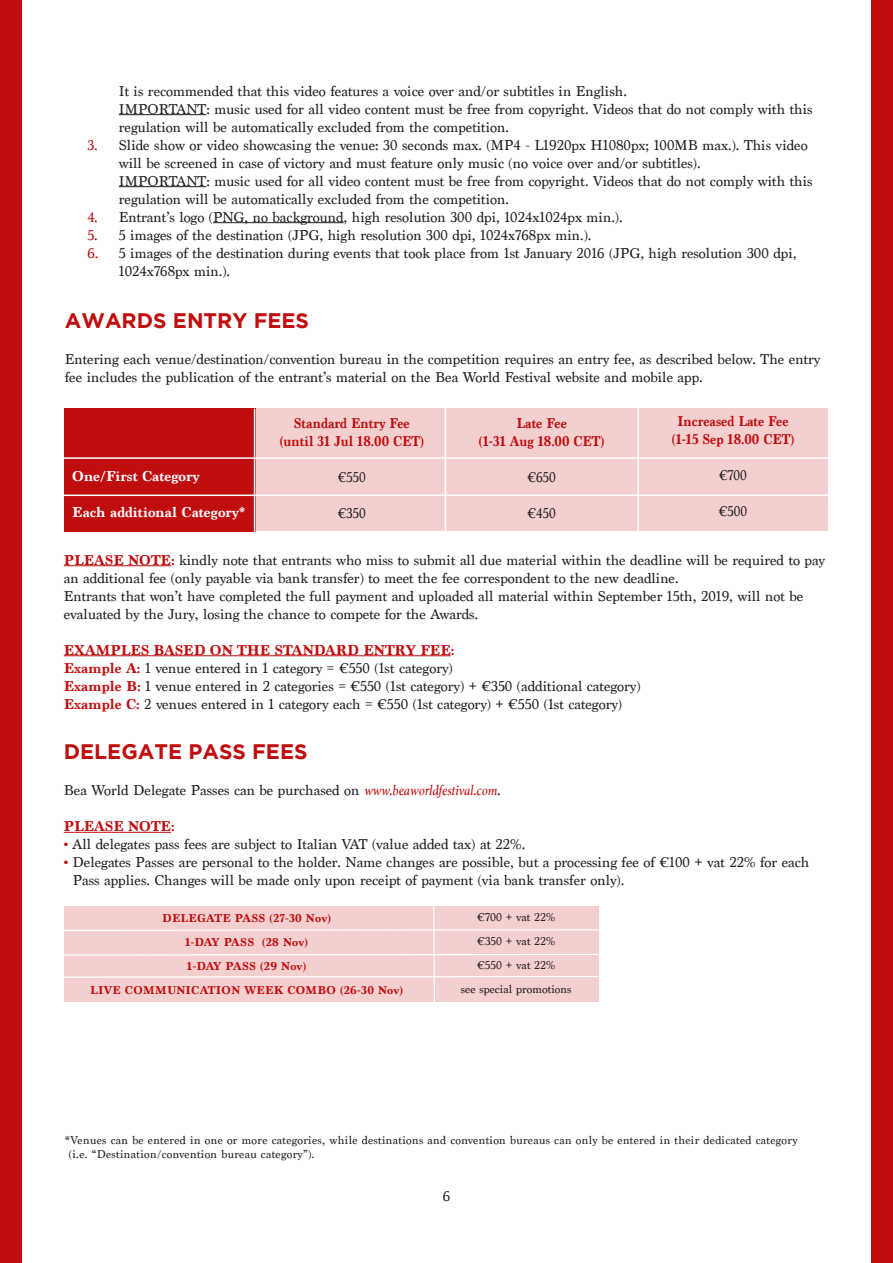
<style>
.page{position:relative;width:893px;height:1263px;background:#fff}
.page>*{position:absolute;margin:0;border:0;box-sizing:border-box;transform-origin:0 0}
.t1{font:700 21px "Gotham";color:#c00d0e}
.t2{font:15px/18px "Marion";color:#231f20}
.t3{font:700 15px "Marion";color:#c00d0e;scale:.9 1}
.t4{font:700 15px "Marion";color:#c00d0e}
.t5{font:700 15px "Marion";color:#fff}
.t6{font:15px "Marion";color:#231f20;scale:.9 1}
.t7{font:12px "Marion";letter-spacing:.025em;color:#231f20}
.t8{font:700 12px "Marion";letter-spacing:.025em;color:#c00d0e}
.t9{font:12px "Marion";letter-spacing:.005em;color:#231f20}
.s1{color:#c00d0e}
.s2{font-weight:700;color:#c00d0e}
.s3{font-style:italic;color:#c00d0e}
</style>
<div class="page">
<div style="left:872px;top:0;width:21px;height:1263px;background:#c00d0e"></div>
<div style="left:0;top:0;width:21px;height:1263px;background:#c00d0e"></div>
<div style="left:255px;top:408px;width:573px;height:123px;background:#f3cfcf"></div>
<div style="left:64px;top:408px;width:191px;height:124px;background:#c00d0e"></div>
<hr style="left:63px;top:457px;width:765px;height:2px;background:#fff">
<hr style="left:63px;top:494px;width:765px;height:2px;background:#fff">
<hr style="left:254px;top:409px;width:1px;height:123px;background:#fff">
<hr style="left:445px;top:407px;width:1px;height:124px;background:#fff">
<hr style="left:637px;top:407px;width:2px;height:124px;background:#fff">
<hr style="left:64px;top:565px;width:107px;height:1px;background:#c00d0e">
<hr style="left:64px;top:655px;width:387px;height:1px;background:#c00d0e">
<hr style="left:119px;top:114px;width:87px;height:1px;background:#231f20">
<hr style="left:119px;top:186px;width:87px;height:1px;background:#231f20">
<hr style="left:213px;top:222px;width:131px;height:1px;background:#231f20">
<hr style="left:64px;top:832px;width:107px;height:1px;background:#c00d0e">
<div style="left:64px;top:906px;width:535px;height:96px;background:#f3cfcf"></div>
<p class="t2" style="left:119px;top:82px;width:509px">It is recommended that this video features a voice over and/or subtitles in English.</p>
<p class="t2" style="left:119px;top:100px;width:695px">IMPORTANT: music used for all video content must be free from copyright. Videos that do not comply with this</p>
<p class="t2" style="left:119px;top:118px;width:391px">regulation will be automatically excluded from the competition.</p>
<p class="t2" style="left:87px;top:136px;width:722px"><span class="s1">3.</span> Slide show or video showcasing the venue: 30 seconds max. (MP4 - L1920px H1080px; 100MB max.). This video</p>
<p class="t2" style="left:119px;top:154px;width:583px">will be screened in case of victory and must feature only music (no voice over and/or subtitles).</p>
<p class="t2" style="left:119px;top:172px;width:695px">IMPORTANT: music used for all video content must be free from copyright. Videos that do not comply with this</p>
<p class="t2" style="left:119px;top:190px;width:391px">regulation will be automatically excluded from the competition.</p>
<p class="t2" style="left:87px;top:208px;width:537px"><span class="s1">4.</span> Entrant’s logo (PNG, no background, high resolution 300 dpi, 1024x1024px min.).</p>
<p class="t2" style="left:87px;top:226px;width:506px"><span class="s1">5.</span> 5 images of the destination (JPG, high resolution 300 dpi, 1024x768px min.).</p>
<p class="t2" style="left:87px;top:244px;width:711px"><span class="s1">6.</span> 5 images of the destination during events that took place from 1st January 2016 (JPG, high resolution 300 dpi,</p>
<p class="t2" style="left:119px;top:262px;width:113px">1024x768px min.).</p>
<p class="t1" style="left:65px;top:308px;width:246px">AWARDS ENTRY FEES</p>
<p class="t2" style="left:65px;top:350px;width:757px">Entering each venue/destination/convention bureau in the competition requires an entry fee, as described below. The entry fee includes the publication of the entrant’s material on the Bea World Festival website and mobile app.</p>
<p class="t3" style="left:677px;top:412px;width:125px">Increased Late Fee</p>
<p class="t3" style="left:672px;top:430px;width:138px">(1-15 Sep 18.00 CET)</p>
<p class="t6" style="left:719px;top:466px;width:32px">€700</p>
<p class="t6" style="left:719px;top:502px;width:33px">€500</p>
<p class="t2" style="left:64px;top:551px;width:763px"><span class="s2">PLEASE NOTE:</span> kindly note that entrants who miss to submit all due material within the deadline will be required to pay an additional fee (only payable via bank transfer) to meet the fee correspondent to the new deadline.</p>
<p class="t2" style="left:64px;top:587px;width:741px">Entrants that won’t have completed the full payment and uploaded all material within September 15th, 2019, will not be evaluated by the Jury, losing the chance to compete for the Awards.</p>
<p class="t4" style="left:64px;top:641px;width:392px">EXAMPLES BASED ON THE STANDARD ENTRY FEE:</p>
<p class="t2" style="left:64px;top:659px;width:391px"><span class="s2">Example A:</span> 1 venue entered in 1 category = €550 (1st category)</p>
<p class="t2" style="left:64px;top:677px;width:578px"><span class="s2">Example B:</span> 1 venue entered in 2 categories = €550 (1st category) + €350 (additional category)</p>
<p class="t2" style="left:64px;top:695px;width:560px"><span class="s2">Example C:</span> 2 venues entered in 1 category each = €550 (1st category) + €550 (1st category)</p>
<p class="t3" style="left:294px;top:414px;width:130px">Standard Entry Fee</p>
<p class="t3" style="left:280px;top:432px;width:162px">(until 31 Jul 18.00 CET)</p>
<p class="t6" style="left:338px;top:468px;width:33px">€550</p>
<p class="t6" style="left:338px;top:504px;width:32px">€350</p>
<p class="t3" style="left:517px;top:414px;width:57px">Late Fee</p>
<p class="t3" style="left:479px;top:432px;width:141px">(1-31 Aug 18.00 CET)</p>
<p class="t6" style="left:528px;top:468px;width:33px">€650</p>
<p class="t6" style="left:528px;top:504px;width:33px">€450</p>
<p class="t5" style="left:72px;top:467px;width:129px">One/First Category</p>
<p class="t5" style="left:72px;top:503px;width:175px">Each additional Category*</p>
<p class="t1" style="left:64px;top:740px;width:245px">DELEGATE PASS FEES</p>
<p class="t2" style="left:64px;top:781px;width:438px">Bea World Delegate Passes can be purchased on <span class="s3">www.beaworldfestival.com</span>.</p>
<p class="t4" style="left:64px;top:817px;width:112px">PLEASE NOTE:</p>
<p class="t2" style="left:64px;top:835px;width:463px"><span class="s2">•</span> All delegates pass fees are subject to Italian VAT (value added tax) at 22%.</p>
<p class="t2" style="left:64px;top:853px;width:747px"><span class="s2">•</span> Delegates Passes are personal to the holder. Name changes are possible, but a processing fee of €100 + vat 22% for each</p>
<p class="t2" style="left:73px;top:871px;width:553px">Pass applies. Changes will be made only upon receipt of payment (via bank transfer only).</p>
<p class="t8" style="left:162px;top:911px;width:170px">DELEGATE PASS (27-30 Nov)</p>
<p class="t8" style="left:185px;top:935px;width:124px">1-DAY PASS (28 Nov)</p>
<p class="t8" style="left:187px;top:959px;width:121px">1-DAY PASS (29 Nov)</p>
<p class="t8" style="left:90px;top:983px;width:314px">LIVE COMMUNICATION WEEK COMBO (26-30 Nov)</p>
<p class="t7" style="left:477px;top:910px;width:79px">€700 + vat 22%</p>
<p class="t7" style="left:477px;top:934px;width:80px">€350 + vat 22%</p>
<p class="t7" style="left:477px;top:958px;width:80px">€550 + vat 22%</p>
<p class="t9" style="left:461px;top:982px;width:112px">see special promotions</p>
<p class="t7" style="left:65px;top:1133px;width:734px">*Venues can be entered in one or more categories, while destinations and convention bureaus can only be entered in their dedicated category</p>
<p class="t7" style="left:69px;top:1147px;width:247px">(i.e. “Destination/convention bureau category”).</p>
<p class="t2" style="left:443px;top:1187px;width:9px">6</p>
</div>
